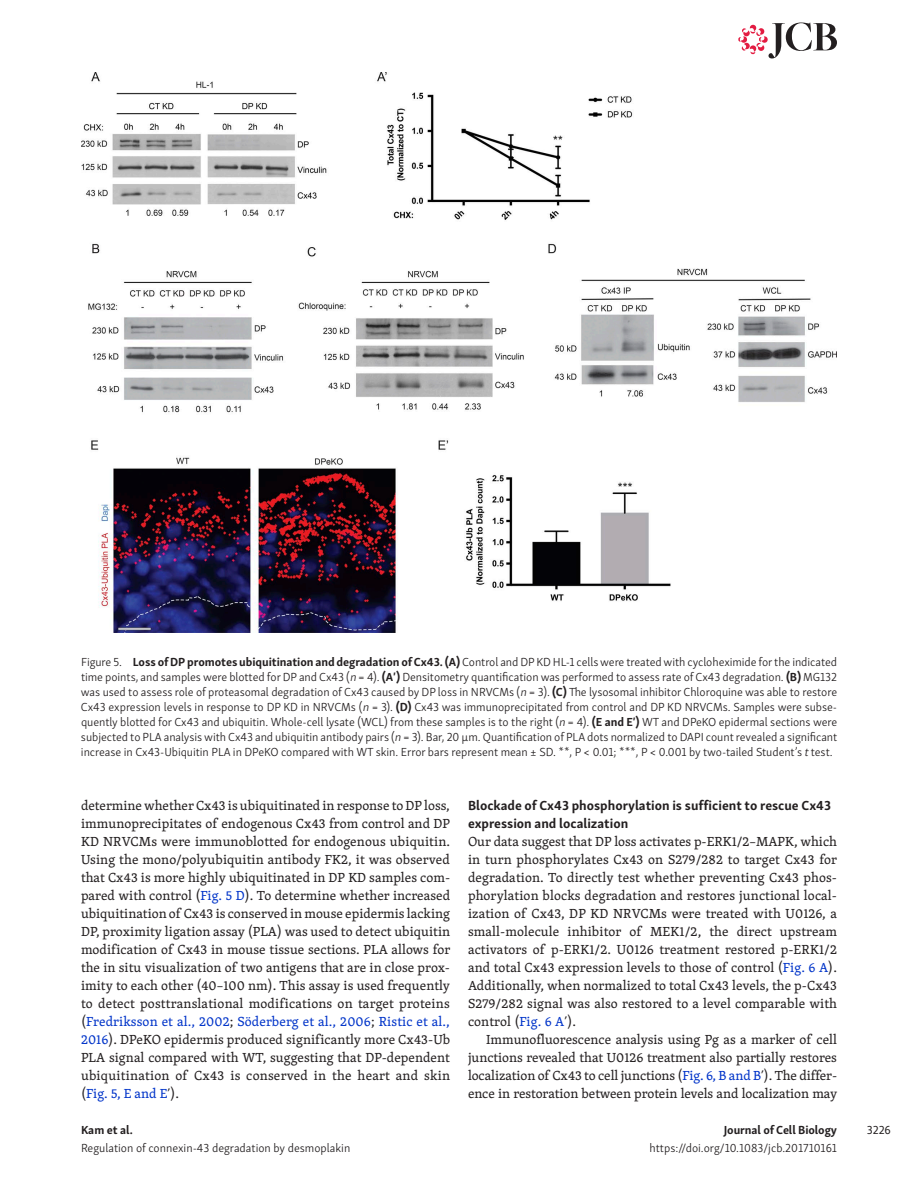
<style>
.page{position:relative;width:918px;height:1188px;background:#fff}
.page>*{position:absolute;margin:0;border:0;box-sizing:border-box;transform-origin:0 0}
.t1{font:13.5px/18px "Skolar PE";letter-spacing:.01em;color:#231f20;text-align:justify}
.t2{font:700 13.5px/18px "Skolar Sans PE";color:#231f20}
.t3{font:300 12px/15px "Skolar Sans PE";color:#231f20;text-align:justify}
.t4{font:700 12px "Skolar Sans PE";letter-spacing:-.005em;color:#231f20}
.t5{font:12px "Skolar Sans PE";color:#231f20}
.s1{font-weight:700}
.s2{font-style:italic}
.s3{color:#0034c9}
</style>
<div class="page">
<svg style="left:738px;top:23px;width:99px;height:35px"></svg>
<img style="left:81px;top:72px;width:756px;height:561px">
<p class="t3" style="left:81px;top:653px;width:758px">Figure 5. <span class="s1">Loss of DP promotes ubiquitination and degradation of Cx43. (A)</span> Control and DP KD HL-1 cells were treated with cycloheximide for the indicated time points, and samples were blotted for DP and Cx43 (<span class="s2">n</span> = 4). <span class="s1">(A′)</span> Densitometry quantification was performed to assess rate of Cx43 degradation. <span class="s1">(B)</span> MG132 was used to assess role of proteasomal degradation of Cx43 caused by DP loss in NRVCMs (<span class="s2">n</span> = 3). <span class="s1">(C)</span> The lysosomal inhibitor Chloroquine was able to restore Cx43 expression levels in response to DP KD in NRVCMs (<span class="s2">n</span> = 3). <span class="s1">(D)</span> Cx43 was immunoprecipitated from control and DP KD NRVCMs. Samples were subse&shy;quently blotted for Cx43 and ubiquitin. Whole-cell lysate (WCL) from these samples is to the right (<span class="s2">n</span> = 4). <span class="s1">(E and E′)</span> WT and DPeKO epidermal sections were subjected to PLA analysis with Cx43 and ubiquitin antibody pairs (<span class="s2">n</span> = 3). Bar, 20 µm. Quantification of PLA dots normalized to DAPI count revealed a significant increase in Cx43-Ubiquitin PLA in DPeKO compared with WT skin. Error bars represent mean ± SD. **, P &lt; 0.01; ***, P &lt; 0.001 by two-tailed Student’s <span class="s2">t</span>test.</p>
<p class="t1" style="left:81px;top:796px;width:371px">determine whether Cx43 is ubiquitinated in response to DP loss, immunoprecipitates of endogenous Cx43 from control and DP KD NRVCMs were immunoblotted for endogenous ubiquitin.<br>Using the mono/polyubiquitin antibody FK2, it was observed that Cx43 is more highly ubiquitinated in DP KD samples com&shy;pared with control (<span class="s3">Fig. 5 D</span>). To determine whether increased ubiquitination of Cx43 is conserved in mouse epidermis lacking DP, proximity ligation assay (PLA) was used to detect ubiquitin modification of Cx43 in mouse tissue sections. PLA allows for the in situ visualization of two antigens that are in close prox&shy;imity to each other (40–100 nm). This assay is used frequently to detect posttranslational modifications on target proteins (<span class="s3">Fredriksson et al., 2002</span>; <span class="s3">Söderberg et al., 2006</span>; <span class="s3">Ristic et al., 2016</span>). DPeKO epidermis produced significantly more Cx43-Ub PLA signal compared with WT, suggesting that DP-dependent ubiquitination of Cx43 is conserved in the heart and skin (<span class="s3">Fig. 5, E and E</span>′).</p>
<p class="t2" style="left:468px;top:795px;width:365px">Blockade of Cx43 phosphorylation is sufficient to rescue Cx43 expression and localization</p>
<p class="t1" style="left:468px;top:832px;width:371px">Our data suggest that DP loss activates p-ERK1/2–MAPK, which in turn phosphorylates Cx43 on S279/282 to target Cx43 for degradation. To directly test whether preventing Cx43 phos&shy;phorylation blocks degradation and restores junctional local&shy;ization of Cx43, DP KD NRVCMs were treated with U0126, a small-molecule inhibitor of MEK1/2, the direct upstream activators of p-ERK1/2. U0126 treatment restored p-ERK1/2 and total Cx43 expression levels to those of control (<span class="s3">Fig. 6 A</span>).<br>Additionally, when normalized to total Cx43 levels, the p-Cx43<br>S279/282 signal was also restored to a level comparable with control (<span class="s3">Fig. 6 A</span>′).</p>
<p class="t1" style="left:468px;top:1030px;width:371px;text-indent:18px">Immunofluorescence analysis using Pg as a marker of cell junctions revealed that U0126 treatment also partially restores localization of Cx43 to cell junctions (<span class="s3">Fig. 6, B and B</span>′). The differ&shy;ence in restoration between protein levels and localization may</p>
<p class="t4" style="left:81px;top:1120px;width:53px">Kam et al.</p>
<p class="t3" style="left:81px;top:1140px;width:271px">Regulation of connexin-43 degradation by desmoplakin</p>
<p class="t4" style="left:724px;top:1120px;width:115px">Journal of Cell Biology</p>
<p class="t3" style="left:650px;top:1140px;width:189px">https://doi.org/10.1083/jcb.201710161</p>
<p class="t5" style="left:867px;top:1121px;width:26px">3226</p>
</div>
